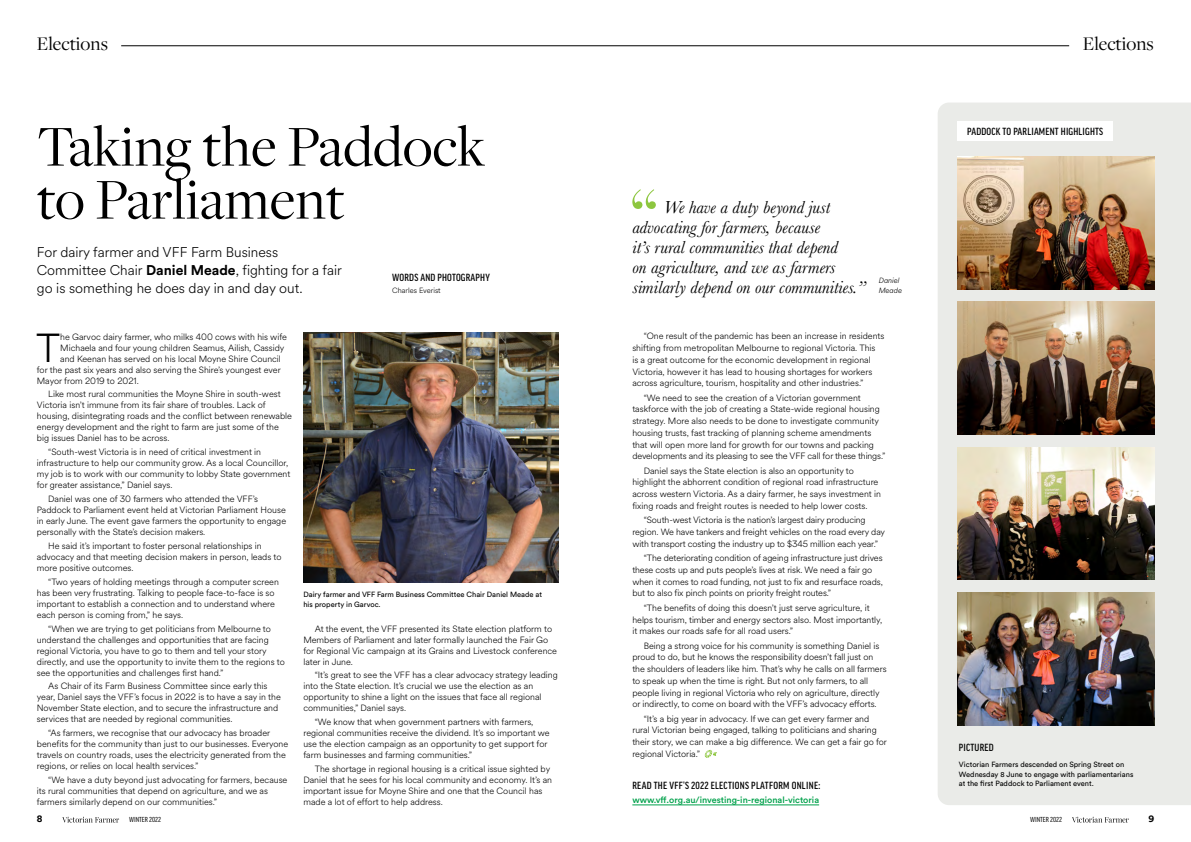
<style>
.page{position:relative;width:1191px;height:842px;background:#fff}
.page>*{position:absolute;margin:0;border:0;box-sizing:border-box;transform-origin:0 0}
.t1{font:60px/53px "Freight Disp Pro";color:#000}
.t2{font:300 40px "Circular Spotify Text";color:#000}
.t3{font:20px "Freight Disp Pro";color:#000}
.t4{font:italic 18px/20px "Baskerville";color:#000}
.t5{font:300 14px/18px "Circular Spotify Text";color:#000}
.t6{font:500 condensed 10px "Good Pro";letter-spacing:.02em;color:#000}
.t7{font:700 10px "Circular Std";color:#000}
.t8{font:300 9px/11px "Circular Spotify Text";color:#000}
.t9{font:500 9px "Circular Std";color:#00a14b}
.t10{font:7.5px/9.5px "Circular Std";color:#000}
.t11{font:300 7.5px "Circular Spotify Text";color:#000}
.t12{font:italic 300 7.5px/9.5px "Circular Spotify Text";color:#000}
.t13{font:7px "Good Pro Cond News";color:#000}
.s1{font-family:"Circular Std";font-weight:700}
</style>
<div class="page">
<hr style="left:121px;top:46px;width:948px;height:1px;background:#000">
<svg style="left:705px;top:750px;width:12px;height:8px"></svg>
<img style="left:303px;top:333px;width:255px;height:250px">
<div style="left:938px;top:103px;width:253px;height:702px;background:#eaebe8"></div>
<svg style="left:632px;top:189px;width:24px;height:20px"></svg>
<hr style="left:632px;top:804px;width:187px;height:1px;background:#00a14b">
<div style="left:957px;top:121px;width:155px;height:19px;background:#fff"></div>
<img style="left:957px;top:157px;width:197px;height:132px">
<img style="left:957px;top:302px;width:197px;height:133px">
<img style="left:957px;top:447px;width:197px;height:133px">
<img style="left:957px;top:592px;width:197px;height:133px">
<svg style="left:1072px;top:817px;width:56px;height:5px"></svg>
<svg style="left:62px;top:817px;width:57px;height:5px"></svg>
<h3 class="t3" style="left:37px;top:31px;width:73px">Elections</h3>
<h1 class="t1" style="left:37px;top:118px;width:450px">Taking the Paddock to Parliament</h1>
<h3 class="t5" style="left:37px;top:243px;width:306px">For dairy farmer and VFF Farm Business<br>Committee Chair <span class="s1">Daniel Meade</span>, fighting for a fair go is something he does day in and day out.</h3>
<h2 class="t2" style="left:36px;top:320px;width:26px">T</h2>
<p class="t8" style="left:60px;top:331px;width:228px">he Garvoc dairy farmer, who milks 400 cows with his wife</p>
<p class="t6" style="left:392px;top:272px;width:99px">WORDS AND PHOTOGRAPHY</p>
<p class="t11" style="left:392px;top:285px;width:50px">Charles Everist</p>
<p class="t8" style="left:60px;top:342px;width:226px">Michaela and four young children Seamus, Ailish, Cassidy</p>
<p class="t8" style="left:60px;top:353px;width:222px">and Keenan has served on his local Moyne Shire Council</p>
<p class="t8" style="left:37px;top:364px;width:245px">for the past six years and also serving the Shire’s youngest ever</p>
<p class="t8" style="left:37px;top:375px;width:103px">Mayor from 2019 to 2021.</p>
<p class="t8" style="left:37px;top:389px;width:257px;text-indent:11px">Like most rural communities the Moyne Shire in south-west Victoria isn’t immune from its fair share of troubles. Lack of housing, disintegrating roads and the conflict between renewable energy development and the right to farm are just some of the big issues Daniel has to be across.</p>
<p class="t8" style="left:37px;top:447px;width:255px;text-indent:11px">“South-west Victoria is in need of critical investment in infrastructure to help our community grow. As a local Councillor, my job is to work with our community to lobby State government for greater assistance,” Daniel says.</p>
<p class="t8" style="left:37px;top:494px;width:251px;text-indent:11px">Daniel was one of 30 farmers who attended the VFF’s Paddock to Parliament event held at Victorian Parliament House in early June. The event gave farmers the opportunity to engage personally with the State’s decision makers.</p>
<p class="t8" style="left:37px;top:540px;width:246px;text-indent:11px">He said it’s important to foster personal relationships in advocacy and that meeting decision makers in person, leads to more positive outcomes.</p>
<p class="t8" style="left:37px;top:576px;width:244px;text-indent:11px">“Two years of holding meetings through a computer screen has been very frustrating. Talking to people face-to-face is so important to establish a connection and to understand where each person is coming from,” he says.</p>
<p class="t8" style="left:37px;top:623px;width:250px;text-indent:11px">“When we are trying to get politicians from Melbourne to understand the challenges and opportunities that are facing regional Victoria, you have to go to them and tell your story directly, and use the opportunity to invite them to the regions to see the opportunities and challenges first hand.”</p>
<p class="t8" style="left:37px;top:681px;width:245px;text-indent:11px">As Chair of its Farm Business Committee since early this year, Daniel says the VFF’s focus in 2022 is to have a say in the November State election, and to secure the infrastructure and services that are needed by regional communities.</p>
<p class="t8" style="left:37px;top:728px;width:253px;text-indent:11px">“As farmers, we recognise that our advocacy has broader benefits for the community than just to our businesses. Everyone travels on country roads, uses the electricity generated from the regions, or relies on local health services.”</p>
<p class="t8" style="left:37px;top:775px;width:252px;text-indent:11px">“We have a duty beyond just advocating for farmers, because its rural communities that depend on agriculture, and we as farmers similarly depend on our communities.”</p>
<p class="t10" style="left:303px;top:590px;width:240px">Dairy farmer and VFF Farm Business Committee Chair Daniel Meade at his property in Garvoc.</p>
<p class="t8" style="left:303px;top:623px;width:255px;text-indent:11px">At the event, the VFF presented its State election platform to Members of Parliament and later formally launched the Fair Go for Regional Vic campaign at its Grains and Livestock conference later in June.</p>
<p class="t8" style="left:303px;top:670px;width:256px;text-indent:11px">“It’s great to see the VFF has a clear advocacy strategy leading into the State election. It’s crucial we use the election as an opportunity to shine a light on the issues that face all regional communities,” Daniel says.</p>
<p class="t8" style="left:303px;top:717px;width:248px;text-indent:11px">“We know that when government partners with farmers, regional communities receive the dividend. It’s so important we use the election campaign as an opportunity to get support for farm businesses and farming communities.”</p>
<p class="t8" style="left:303px;top:763px;width:250px;text-indent:11px">The shortage in regional housing is a critical issue sighted by Daniel that he sees for his local community and economy. It’s an important issue for Moyne Shire and one that the Council has made a lot of effort to help address.</p>
<h3 class="t4" style="left:632px;top:197px;width:235px;text-indent:32px">We have a duty beyond just advocating for farmers, because<br>it’s rural communities that depend<br>on agriculture, and we as farmers similarly depend on our communities.”</h3>
<p class="t12" style="left:878px;top:276px;width:25px">Daniel<br>Meade</p>
<p class="t8" style="left:632px;top:331px;width:253px;line-height:11.7px;text-indent:11px">“One result of the pandemic has been an increase in residents shifting from metropolitan Melbourne to regional Victoria. This<br>is a great outcome for the economic development in regional Victoria, however it has lead to housing shortages for workers across agriculture, tourism, hospitality and other industries.”</p>
<p class="t8" style="left:632px;top:392px;width:254px;line-height:11.7px;text-indent:11px">“We need to see the creation of a Victorian government taskforce with the job of creating a State-wide regional housing strategy. More also needs to be done to investigate community housing trusts, fast tracking of planning scheme amendments that will open more land for growth for our towns and packing developments and its pleasing to see the VFF call for these things.”</p>
<p class="t8" style="left:632px;top:465px;width:250px;line-height:11.7px;text-indent:11px">Daniel says the State election is also an opportunity to highlight the abhorrent condition of regional road infrastructure across western Victoria. As a dairy farmer, he says investment in fixing roads and freight routes is needed to help lower costs.</p>
<p class="t8" style="left:632px;top:514px;width:254px;line-height:11.7px;text-indent:11px">“South-west Victoria is the nation’s largest dairy producing region. We have tankers and freight vehicles on the road every day with transport costing the industry up to $345 million each year.”</p>
<p class="t8" style="left:632px;top:552px;width:252px;line-height:11.7px;text-indent:11px">“The deteriorating condition of ageing infrastructure just drives these costs up and puts people’s lives at risk. We need a fair go when it comes to road funding, not just to fix and resurface roads, but to also fix pinch points on priority freight routes.”</p>
<p class="t8" style="left:632px;top:602px;width:252px;line-height:11.7px;text-indent:11px">“The benefits of doing this doesn’t just serve agriculture, it helps tourism, timber and energy sectors also. Most importantly, it makes our roads safe for all road users.”</p>
<p class="t8" style="left:632px;top:640px;width:256px;line-height:11.7px;text-indent:11px">Being a strong voice for his community is something Daniel is proud to do, but he knows the responsibility doesn’t fall just on the shoulders of leaders like him. That’s why he calls on all farmers to speak up when the time is right. But not only farmers, to all people living in regional Victoria who rely on agriculture, directly or indirectly, to come on board with the VFF’s advocacy efforts.</p>
<p class="t8" style="left:632px;top:713px;width:256px;line-height:11.7px;text-indent:11px">“It’s a big year in advocacy. If we can get every farmer and rural Victorian being engaged, talking to politicians and sharing their story, we can make a big difference. We can get a fair go for regional Victoria.”</p>
<p class="t6" style="left:632px;top:780px;width:189px">READ THE VFF’S 2022 ELECTIONS PLATFORM ONLINE:</p>
<p class="t9" style="left:632px;top:794px;width:188px">www.vff.org.au/investing-in-regional-victoria</p>
<h3 class="t3" style="left:1082px;top:31px;width:73px">Elections</h3>
<p class="t6" style="left:967px;top:125px;width:138px">PADDOCK TO PARLIAMENT HIGHLIGHTS</p>
<p class="t6" style="left:959px;top:742px;width:36px">PICTURED</p>
<p class="t10" style="left:959px;top:760px;width:176px">Victorian Farmers descended on Spring Street on<br>Wednesday 8 June to engage with parliamentarians at the first Paddock to Parliament event.</p>
<p class="t7" style="left:37px;top:812px;width:7px">8</p>
<p class="t13" style="left:129px;top:816px;width:33px">WINTER 2022</p>
<p class="t13" style="left:1030px;top:816px;width:33px">WINTER 2022</p>
<p class="t7" style="left:1148px;top:812px;width:7px">9</p>
</div>
